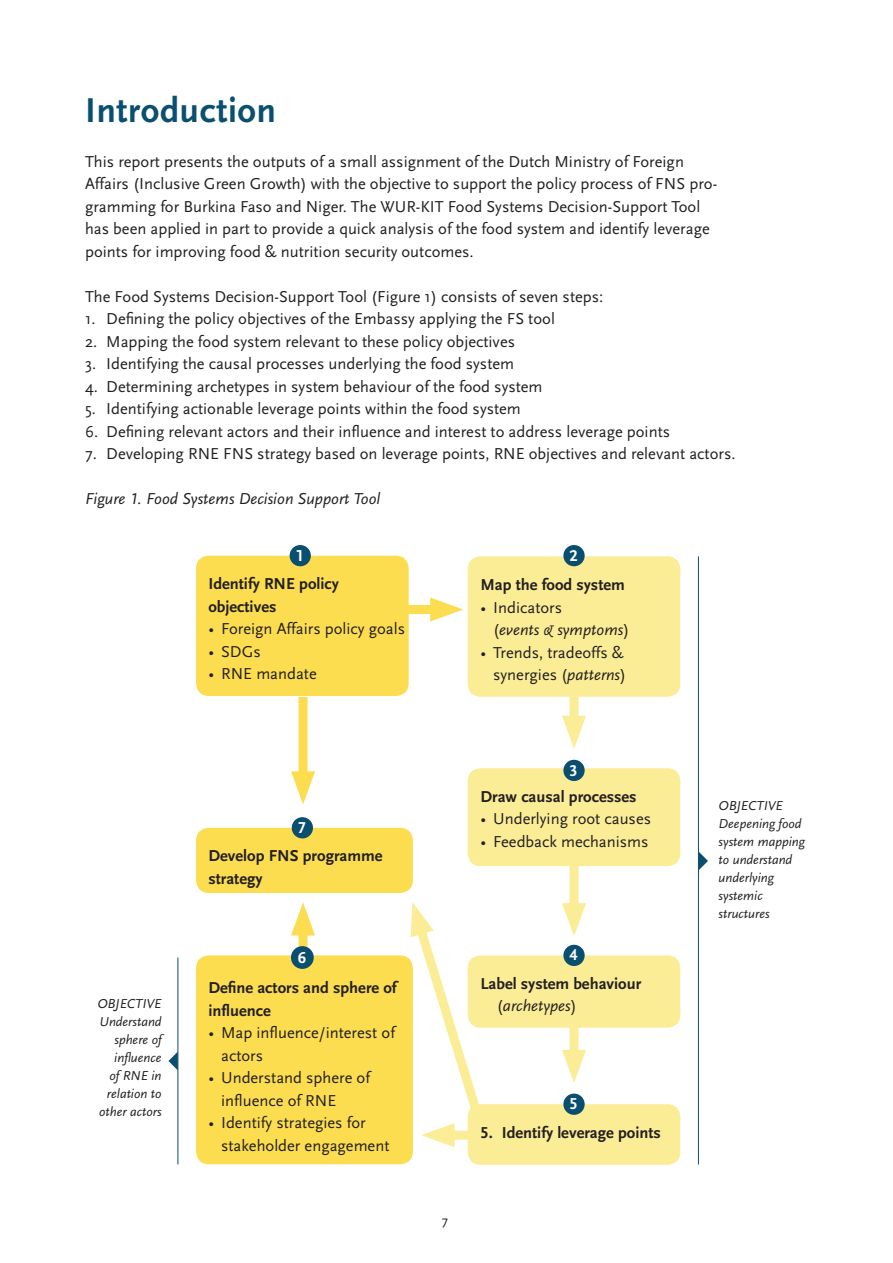
<style>
.page{position:relative;width:893px;height:1263px;background:#fff}
.page>*{position:absolute;margin:0;border:0;box-sizing:border-box;transform-origin:0 0}
.t1{font:700 36px "Scala Sans";letter-spacing:.015em;color:#0a4f6f}
.t2{font:16.5px/22.5px "Scala Sans";color:#231f20}
.t3{font:700 16.5px/22.5px "Scala Sans LF";color:#231f20}
.t4{font:italic 16.5px "Scala Sans LF";color:#231f20}
.t5{font:700 16.5px "Scala Sans LF";color:#fff}
.t6{font:italic 13.5px/18px "Scala Sans LF";color:#231f20}
.t7{font:13.5px "Scala Sans";color:#231f20}
.s1{font-family:"Scala Sans";font-style:normal}
.s2{font-family:"Scala Sans LF";font-style:italic}
.s3{font-family:"Scala Sans";font-weight:400}
.s4{font-weight:400;font-style:italic}
</style>
<div class="page">
<div style="left:569px;top:1004px;width:9px;height:60px;background:#fbec96"></div>
<svg style="left:562px;top:1050px;width:24px;height:33px"></svg>
<div style="left:356px;top:605px;width:88px;height:9px;background:#fbdd4f"></div>
<svg style="left:430px;top:597px;width:33px;height:24px"></svg>
<div style="left:299px;top:921px;width:9px;height:58px;background:#fbdd4f"></div>
<svg style="left:291px;top:902px;width:24px;height:33px"></svg>
<div style="left:299px;top:697px;width:9px;height:88px;background:#fbdd4f"></div>
<svg style="left:291px;top:771px;width:24px;height:33px"></svg>
<div style="left:468px;top:556px;width:212px;height:141px;background:#fbec96;border-radius:13px"></div>
<div style="left:468px;top:768px;width:212px;height:98px;background:#fbec96;border-radius:13px"></div>
<div style="left:468px;top:955px;width:212px;height:73px;background:#fbec96;border-radius:13px"></div>
<div style="left:468px;top:1104px;width:212px;height:61px;background:#fbec96;border-radius:13px"></div>
<div style="left:563px;top:545px;width:22px;height:21px;background:#0a4f6f;border-radius:50%"></div>
<div style="left:563px;top:760px;width:22px;height:21px;background:#0a4f6f;border-radius:50%"></div>
<div style="left:563px;top:945px;width:22px;height:21px;background:#0a4f6f;border-radius:50%"></div>
<div style="left:563px;top:1093px;width:22px;height:22px;background:#0a4f6f;border-radius:50%"></div>
<div style="left:196px;top:556px;width:213px;height:140px;background:#fbdd4f;border-radius:13px"></div>
<div style="left:196px;top:828px;width:217px;height:65px;background:#fbdd4f;border-radius:13px"></div>
<div style="left:196px;top:955px;width:217px;height:209px;background:#fbdd4f;border-radius:13px"></div>
<div style="left:292px;top:817px;width:21px;height:21px;background:#0a4f6f;border-radius:50%"></div>
<div style="left:290px;top:545px;width:21px;height:21px;background:#0a4f6f;border-radius:50%"></div>
<div style="left:292px;top:947px;width:21px;height:21px;background:#0a4f6f;border-radius:50%"></div>
<div style="left:291px;top:946px;width:23px;height:23px;border:2px solid #0a4f6f;border-radius:50%"></div>
<div style="left:569px;top:696px;width:9px;height:34px;background:#fbec96"></div>
<svg style="left:562px;top:716px;width:24px;height:33px"></svg>
<div style="left:569px;top:857px;width:9px;height:60px;background:#fbec96"></div>
<svg style="left:562px;top:903px;width:24px;height:33px"></svg>
<hr style="left:698px;top:556px;width:1px;height:608px;background:#0a4f6f">
<hr style="left:178px;top:957px;width:1px;height:207px;background:#0a4f6f">
<svg style="left:407px;top:902px;width:81px;height:245px"></svg>
<svg style="left:168px;top:1051px;width:10px;height:19px"></svg>
<svg style="left:699px;top:852px;width:9px;height:18px"></svg>
<h1 class="t1" style="left:85px;top:90px;width:193px">Introduction</h1>
<p class="t2" style="left:85px;top:150px;width:634px">This report presents the outputs of a small assignment of the Dutch Ministry of Foreign Affairs (Inclusive Green Growth) with the objective to support the policy process of FNS pro&shy;gramming for Burkina Faso and Niger. The WUR-KIT Food Systems Decision-Support Tool has been applied in part to provide a quick analysis of the food system and identify leverage points for improving food &amp; nutrition security outcomes.</p>
<p class="t2" style="left:85px;top:285px;width:520px">The Food Systems Decision-Support Tool (Figure 1) consists of seven steps:</p>
<p class="t2" style="left:85px;top:308px;width:471px">1. Defining the policy objectives of the Embassy applying the FS tool</p>
<p class="t2" style="left:85px;top:330px;width:432px">2. Mapping the food system relevant to these policy objectives</p>
<p class="t2" style="left:85px;top:353px;width:431px">3. Identifying the causal processes underlying the food system</p>
<p class="t2" style="left:85px;top:375px;width:459px">4. Determining archetypes in system behaviour of the food system</p>
<p class="t2" style="left:85px;top:398px;width:437px">5. Identifying actionable leverage points within the food system</p>
<p class="t2" style="left:85px;top:420px;width:587px">6. Defining relevant actors and their influence and interest to address leverage points</p>
<p class="t2" style="left:85px;top:443px;width:652px">7. Developing RNE FNS strategy based on leverage points, RNE objectives and relevant actors.</p>
<p class="t4" style="left:85px;top:490px;width:297px">Figure 1. Food Systems Decision Support Tool</p>
<p class="t6" style="left:97px;top:995px;width:66px;text-align:right">OBJECTIVE<br>Understand sphere of influence<br>of RNE in relation to other actors</p>
<p class="t5" style="left:296px;top:546px;width:10px">1</p>
<p class="t3" style="left:208px;top:573px;width:132px">Identify RNE policy objectives</p>
<p class="t2" style="left:208px;top:618px;width:198px">• Foreign Affairs policy goals</p>
<p class="t2" style="left:208px;top:640px;width:54px">• SDGs</p>
<p class="t2" style="left:208px;top:663px;width:110px">• RNE mandate</p>
<p class="t5" style="left:298px;top:819px;width:10px">7</p>
<p class="t3" style="left:208px;top:845px;width:176px">Develop FNS programme strategy</p>
<p class="t5" style="left:298px;top:948px;width:10px">6</p>
<p class="t3" style="left:208px;top:977px;width:190px">Define actors and sphere of influence</p>
<p class="t2" style="left:221px;top:1022px;width:175px;text-indent:-13px">• Map influence/interest of actors</p>
<p class="t2" style="left:221px;top:1067px;width:150px;text-indent:-13px">• Understand sphere of influence of RNE</p>
<p class="t2" style="left:221px;top:1112px;width:170px;text-indent:-13px">• Identify strategies for stakeholder engagement</p>
<p class="t5" style="left:569px;top:546px;width:10px">2</p>
<p class="t3" style="left:480px;top:574px;width:146px">Map the food system</p>
<p class="t2" style="left:480px;top:596px;width:83px">• Indicators</p>
<p class="t4" style="left:493px;top:621px;width:138px"><span class="s1">(</span>events &amp; symptoms<span class="s1">)</span></p>
<p class="t2" style="left:480px;top:641px;width:147px;text-align:right">• Trends, tradeoffs &amp; synergies (<span class="s2">patterns</span>)</p>
<p class="t5" style="left:569px;top:761px;width:10px">3</p>
<p class="t3" style="left:480px;top:785px;width:158px">Draw causal processes</p>
<p class="t2" style="left:480px;top:808px;width:172px">• Underlying root causes</p>
<p class="t2" style="left:480px;top:830px;width:170px">• Feedback mechanisms</p>
<p class="t7" style="left:442px;top:1214px;width:8px">7</p>
<p class="t5" style="left:569px;top:946px;width:10px">4</p>
<p class="t3" style="left:497px;top:973px;width:146px;text-indent:-16px">Label system behaviour <span class="s3">(</span><span class="s4">archetypes</span><span class="s3">)</span></p>
<p class="t5" style="left:569px;top:1095px;width:10px">5</p>
<p class="t3" style="left:480px;top:1121px;width:182px">5. Identify leverage points</p>
<p class="t6" style="left:719px;top:796px;width:88px">OBJECTIVE<br>Deepening food system mapping to understand underlying systemic structures</p>
</div>
